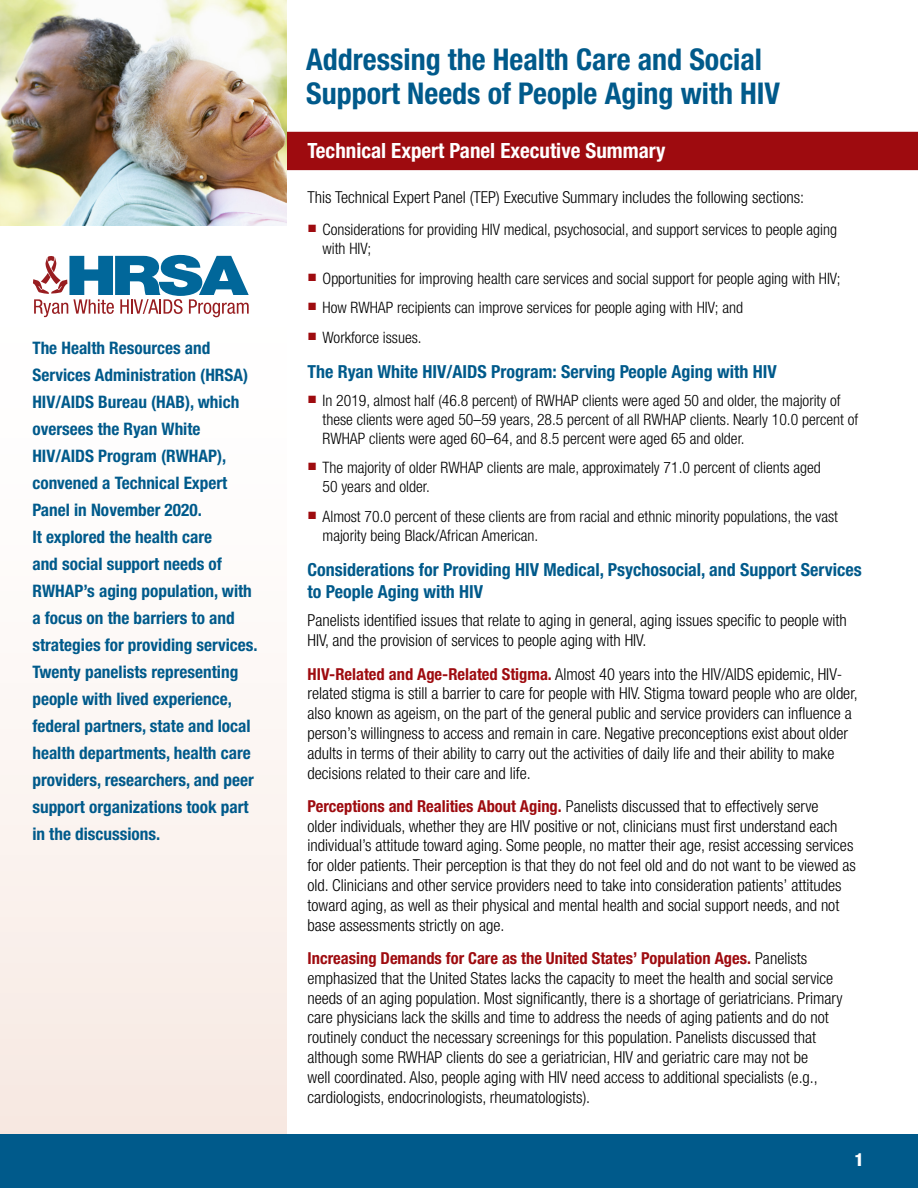
<style>
.page{position:relative;width:918px;height:1188px;background:#fff}
.page>*{position:absolute;margin:0;border:0;box-sizing:border-box;transform-origin:0 0}
.t1{font:700 condensed 30px/33.8px "Helvetica Neue LT Std";color:#005a8b}
.t2{font:700 condensed 21px "Helvetica Neue LT Std";color:#fff}
.t3{font:700 condensed 18px/21.6px "Helvetica Neue LT Std";color:#005a8b}
.t4{font:800 condensed 18px "Helvetica Neue LT Std";color:#fff}
.t5{font:700 condensed 17.25px/27px "Helvetica Neue LT Std";color:#005a8b}
.t6{font:300 condensed 16.5px/19.8px "Helvetica Neue LT Std";color:#000}
.t7{font:300 condensed 15.75px/18.9px "Helvetica Neue LT Std";color:#000}
.s1{font-weight:700;color:#9e0b0f}
</style>
<div class="page">
<div style="left:287px;top:132px;width:631px;height:38px;background:#9e0b0f"></div>
<div style="left:0;top:212px;width:287px;height:976px;background:linear-gradient(to bottom,#fff,#f7e9e2)"></div>
<svg style="left:33px;top:255px;width:216px;height:62px"></svg>
<img style="left:0;top:0;width:287px;height:226px">
<div style="left:0;top:1134px;width:918px;height:54px;background:#005a8b"></div>
<p class="t5" style="left:32px;top:334px;width:227px">The Health Resources and<br>Services Administration (HRSA)<br>HIV/AIDS Bureau (HAB), which oversees the Ryan White<br>HIV/AIDS Program (RWHAP), convened a Technical Expert<br>Panel in November 2020.<br>It explored the health care<br>and social support needs of<br>RWHAP’s aging population, with a focus on the barriers to and strategies for providing services.<br>Twenty panelists representing people with lived experience, federal partners, state and local health departments, health care providers, researchers, and peer support organizations took part in the discussions.</p>
<h1 class="t1" style="left:306px;top:42px;width:475px">Addressing the Health Care and Social<br>Support Needs of People Aging with HIV</h1>
<p class="t2" style="left:307px;top:137px;width:360px">Technical Expert Panel Executive Summary</p>
<p class="t6" style="left:308px;top:187px;width:498px">This Technical Expert Panel (TEP) Executive Summary includes the following sections:</p>
<p class="t7" style="left:323px;top:220px;width:516px;text-indent:-15px"><sup>■</sup> Considerations for providing HIV medical, psychosocial, and support services to people aging with HIV;</p>
<p class="t7" style="left:308px;top:269px;width:535px"><sup>■</sup> Opportunities for improving health care services and social support for people aging with HIV;</p>
<p class="t7" style="left:308px;top:298px;width:437px"><sup>■</sup> How RWHAP recipients can improve services for people aging with HIV; and</p>
<p class="t7" style="left:308px;top:328px;width:116px"><sup>■</sup> Workforce issues.</p>
<p class="t3" style="left:308px;top:361px;width:471px">The Ryan White HIV/AIDS Program: Serving People Aging with HIV</p>
<p class="t7" style="left:323px;top:391px;width:537px;text-indent:-15px"><sup>■</sup> In 2019, almost half (46.8 percent) of RWHAP clients were aged 50 and older, the majority of these clients were aged 50–59 years, 28.5 percent of all RWHAP clients. Nearly 10.0 percent of<br>RWHAP clients were aged 60–64, and 8.5 percent were aged 65 and older.</p>
<p class="t7" style="left:323px;top:458px;width:500px;text-indent:-15px"><sup>■</sup> The majority of older RWHAP clients are male, approximately 71.0 percent of clients aged<br>50 years and older.</p>
<p class="t7" style="left:323px;top:507px;width:517px;text-indent:-15px"><sup>■</sup> Almost 70.0 percent of these clients are from racial and ethnic minority populations, the vast majority being Black/African American.</p>
<p class="t3" style="left:308px;top:559px;width:556px">Considerations for Providing HIV Medical, Psychosocial, and Support Services to People Aging with HIV</p>
<p class="t6" style="left:308px;top:611px;width:541px">Panelists identified issues that relate to aging in general, aging issues specific to people with<br>HIV, and the provision of services to people aging with HIV.</p>
<p class="t6" style="left:308px;top:664px;width:552px"><span class="s1">HIV-Related and Age-Related Stigma.</span> Almost 40 years into the HIV/AIDS epidemic, HIV&shy;related stigma is still a barrier to care for people with HIV. Stigma toward people who are older, also known as ageism, on the part of the general public and service providers can influence a person’s willingness to access and remain in care. Negative preconceptions exist about older adults in terms of their ability to carry out the activities of daily life and their ability to make decisions related to their care and life.</p>
<p class="t6" style="left:308px;top:796px;width:550px"><span class="s1">Perceptions and Realities About Aging.</span> Panelists discussed that to effectively serve<br>older individuals, whether they are HIV positive or not, clinicians must first understand each individual’s attitude toward aging. Some people, no matter their age, resist accessing services for older patients. Their perception is that they do not feel old and do not want to be viewed as old. Clinicians and other service providers need to take into consideration patients’ attitudes toward aging, as well as their physical and mental health and social support needs, and not base assessments strictly on age.</p>
<p class="t6" style="left:308px;top:948px;width:536px"><span class="s1">Increasing Demands for Care as the United States’ Population Ages.</span> Panelists emphasized that the United States lacks the capacity to meet the health and social service needs of an aging population. Most significantly, there is a shortage of geriatricians. Primary care physicians lack the skills and time to address the needs of aging patients and do not routinely conduct the necessary screenings for this population. Panelists discussed that although some RWHAP clients do see a geriatrician, HIV and geriatric care may not be<br>well coordinated. Also, people aging with HIV need access to additional specialists (e.g., cardiologists, endocrinologists, rheumatologists).</p>
<p class="t4" style="left:855px;top:1148px;width:11px">1</p>
</div>
